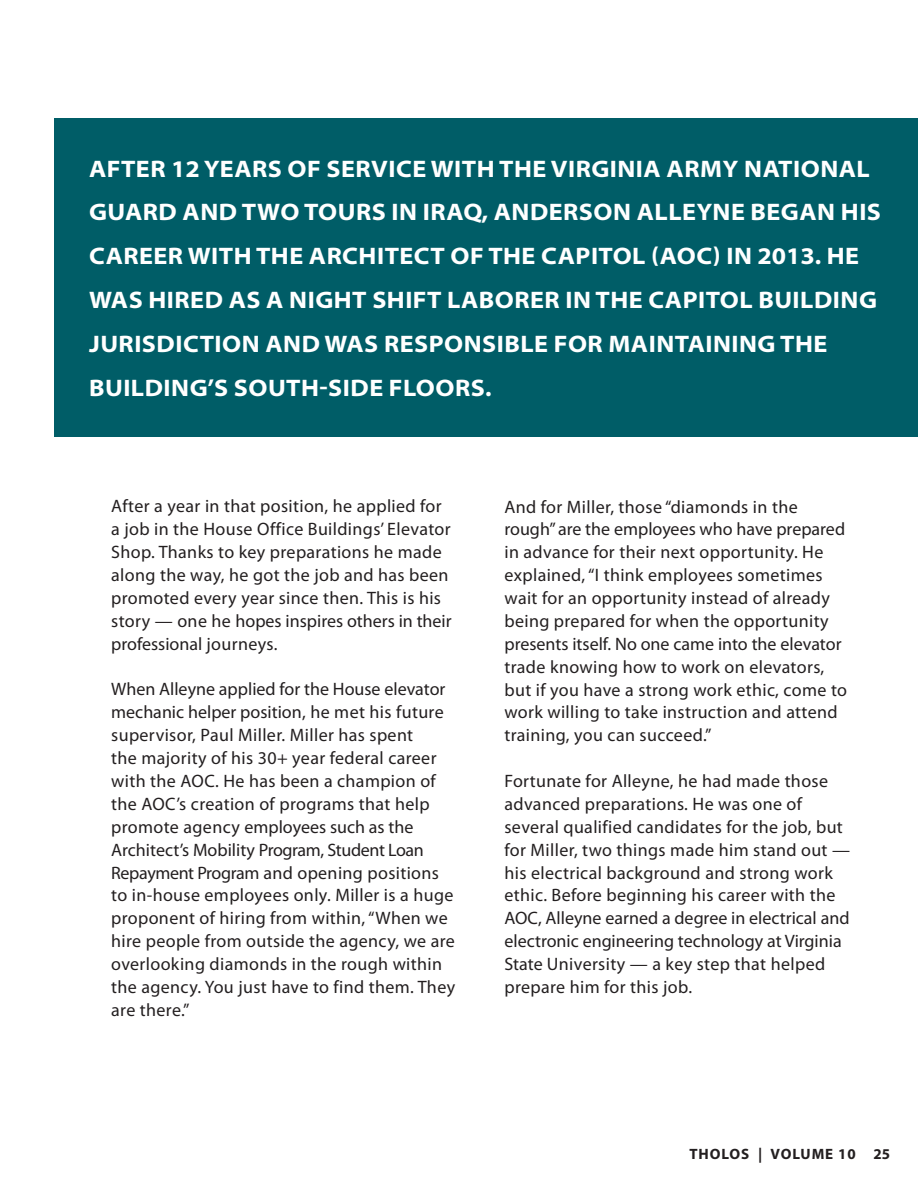
<style>
.page{position:relative;width:918px;height:1188px;background:#fff}
.page>*{position:absolute;margin:0;border:0;box-sizing:border-box;transform-origin:0 0}
.t1{font:700 semi-expanded 24px/43.8px "Myriad Pro";letter-spacing:.02em;color:#fff}
.t2{font:18px/23px "Myriad Pro";letter-spacing:.02em;color:#231f20}
.t3{font:700 15px "Myriad Pro";letter-spacing:.06em;color:#231f20}
</style>
<div class="page">
<div style="left:54px;top:118px;width:864px;height:318px;background:#005d67"></div>
<p class="t1" style="left:89px;top:147px;width:793px">AFTER 12 YEARS OF SERVICE WITH THE VIRGINIA ARMY NATIONAL GUARD AND TWO TOURS IN IRAQ, ANDERSON ALLEYNE BEGAN HIS CAREER WITH THE ARCHITECT OF THE CAPITOL (AOC) IN 2013. HE WAS HIRED AS A NIGHT SHIFT LABORER IN THE CAPITOL BUILDING JURISDICTION AND WAS RESPONSIBLE FOR MAINTAINING THE BUILDING’S SOUTH-SIDE FLOORS.</p>
<p class="t2" style="left:111px;top:495px;width:342px">After a year in that position, he applied for a job in the House Office Buildings’ Elevator Shop. Thanks to key preparations he made along the way, he got the job and has been promoted every year since then. This is his story — one he hopes inspires others in their professional journeys.</p>
<p class="t2" style="left:111px;top:678px;width:345px">When Alleyne applied for the House elevator mechanic helper position, he met his future supervisor, Paul Miller. Miller has spent<br>the majority of his 30+ year federal career with the AOC. He has been a champion of the AOC’s creation of programs that help promote agency employees such as the Architect’s Mobility Program, Student Loan Repayment Program and opening positions to in-house employees only. Miller is a huge proponent of hiring from within, “When we hire people from outside the agency, we are overlooking diamonds in the rough within the agency. You just have to find them. They are there.”</p>
<p class="t2" style="left:504px;top:495px;width:344px">And for Miller, those “diamonds in the rough” are the employees who have prepared in advance for their next opportunity. He explained, “I think employees sometimes wait for an opportunity instead of already being prepared for when the opportunity presents itself. No one came into the elevator trade knowing how to work on elevators, but if you have a strong work ethic, come to work willing to take instruction and attend training, you can succeed.”</p>
<p class="t2" style="left:504px;top:769px;width:347px">Fortunate for Alleyne, he had made those advanced preparations. He was one of several qualified candidates for the job, but for Miller, two things made him stand out — his electrical background and strong work ethic. Before beginning his career with the AOC, Alleyne earned a degree in electrical and electronic engineering technology at Virginia State University — a key step that helped prepare him for this job.</p>
<p class="t3" style="left:690px;top:1144px;width:202px">THOLOS | VOLUME 10 25</p>
</div>
